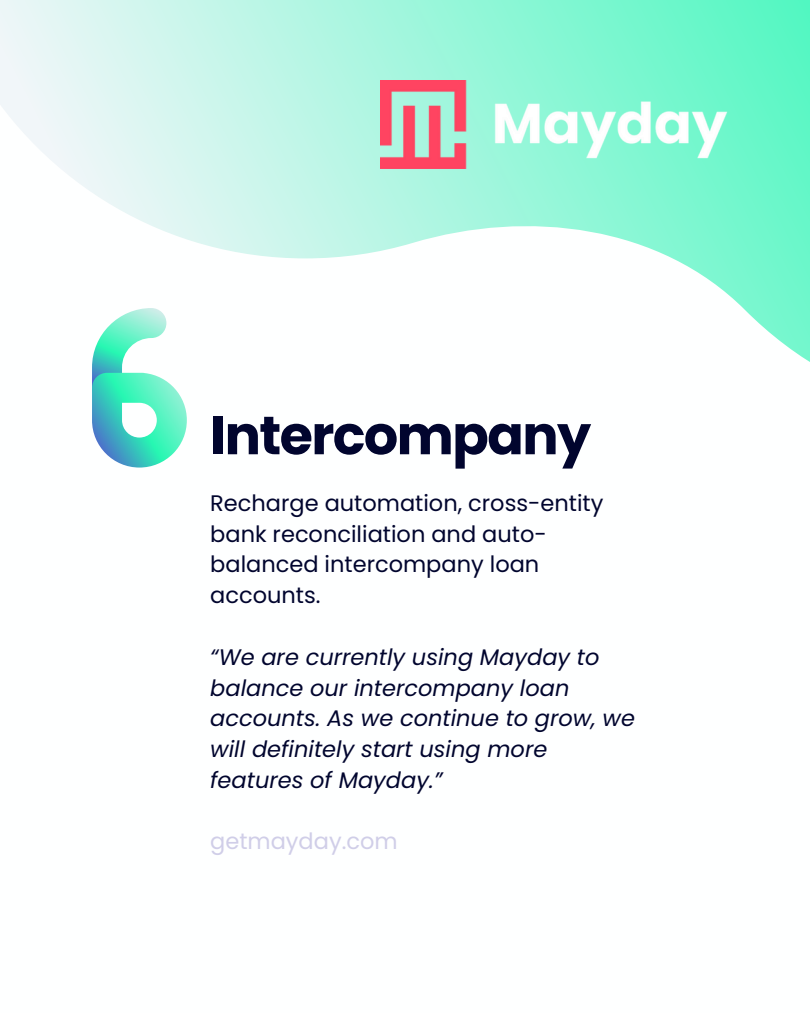
<style>
.page{position:relative;width:810px;height:1013px;background:#fff}
.page>*{position:absolute;margin:0;border:0;box-sizing:border-box;transform-origin:0 0}
.t1{font:700 53.9px "Poppins";letter-spacing:-.03em;color:#01052e}
.t2{font:italic 22.5px/30.8px "Poppins";color:#01052e}
.t3{font:22.5px/30.8px "Poppins";color:#01052e}
.t4{font:22.5px "Poppins";color:#d0cee8}
</style>
<div class="page">
<svg style="left:0;top:0;width:809px;height:362px"></svg>
<svg style="left:92px;top:308px;width:94px;height:159px"></svg>
<img style="left:380px;top:81px;width:348px;height:87px">
<p class="t1" style="left:210px;top:397px;width:382px">Intercompany</p>
<p class="t3" style="left:210px;top:487px;width:394px">Recharge automation, cross-entity bank reconciliation and auto&shy;balanced intercompany loan accounts.</p>
<p class="t2" style="left:210px;top:641px;width:426px">“We are currently using Mayday to balance our intercompany loan accounts. As we continue to grow, we will definitely start using more features of Mayday.”</p>
<p class="t4" style="left:210px;top:825px;width:189px">getmayday.com</p>
</div>
